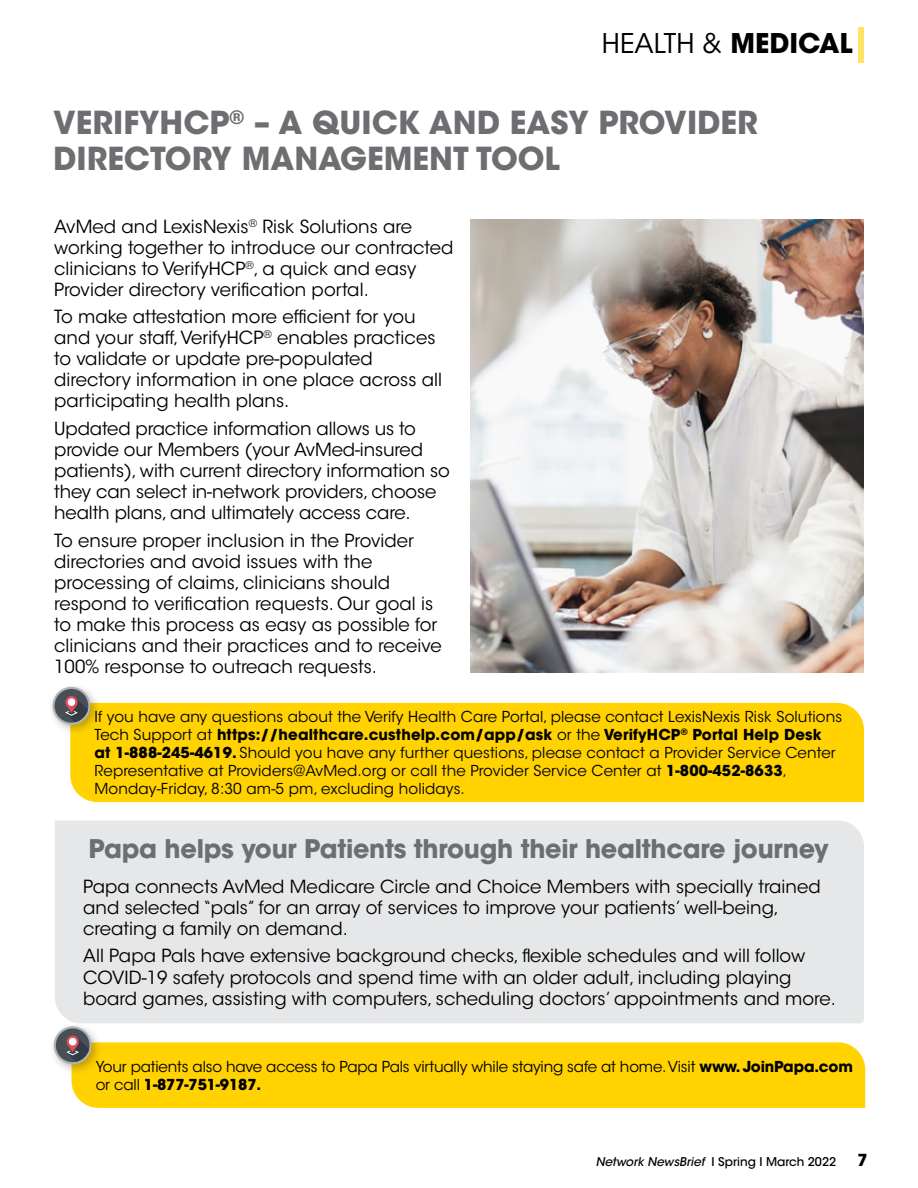
<style>
.page{position:relative;width:918px;height:1188px;background:#fff}
.page>*{position:absolute;margin:0;border:0;box-sizing:border-box;transform-origin:0 0}
.t1{font:700 31.5px/36px "ITC Avant Garde Std";color:#6d6e71}
.t2{font:27px "ITC Avant Garde Std";color:#000}
.t3{font:700 25.5px "ITC Avant Garde Std";letter-spacing:-.01em;color:#6d6e71}
.t4{font:18px/21px "ITC Avant Garde Std";letter-spacing:.005em;color:#000}
.t5{font:700 16.5px "ITC Avant Garde Std";color:#000}
.t6{font:15px/18px "ITC Avant Garde Std";letter-spacing:.01em;color:#000}
.t7{font:15px/18px "ITC Avant Garde Std";letter-spacing:-.01em;color:#000}
.t8{font:500 12px "ITC Avant Garde Std";color:#000}
.s1{font-weight:700}
.s2{font-style:italic}
</style>
<div class="page">
<div style="left:859px;top:27px;width:5px;height:36px;background:#ffe363"></div>
<div style="left:70px;top:703px;width:794px;height:99px;background:#ffd200"></div>
<div style="left:48px;top:682px;width:53px;height:54px;background:#000;opacity:.25"></div>
<div style="left:54px;top:688px;width:35px;height:36px;background:#485057;border-radius:50%"></div>
<div style="left:52px;top:687px;width:38px;height:38px;border:2px solid #b1b4b6;border-radius:50%"></div>
<svg style="left:65px;top:696px;width:23px;height:26px"></svg>
<div style="left:68px;top:698px;width:7px;height:8px;background:#fff;border-radius:50%"></div>
<div style="left:72px;top:1042px;width:793px;height:66px;background:#ffd200"></div>
<div style="left:49px;top:1022px;width:54px;height:53px;background:#000;opacity:.25"></div>
<svg style="left:55px;top:1027px;width:36px;height:36px"></svg>
<div style="left:54px;top:1026px;width:38px;height:38px;border:2px solid #b1b4b6;border-radius:50%"></div>
<svg style="left:66px;top:1036px;width:23px;height:26px"></svg>
<div style="left:69px;top:1038px;width:8px;height:7px;background:#fff;border-radius:50%"></div>
<img style="left:471px;top:219px;width:393px;height:454px">
<div style="left:55px;top:820px;width:809px;height:203px;background:#e6e7e8"></div>
<h2 class="t2" style="left:602px;top:27px;width:252px">HEALTH &amp; <span class="s1">MEDICAL</span></h2>
<h1 class="t1" style="left:53px;top:104px;width:706px">VERIFYHCP<sup>®</sup> – A QUICK AND EASY PROVIDER<br>DIRECTORY MANAGEMENT TOOL</h1>
<p class="t4" style="left:54px;top:216px;width:401px">AvMed and LexisNexis<sup>®</sup> Risk Solutions are working together to introduce our contracted clinicians to VerifyHCP<sup>®</sup>, a quick and easy Provider directory verification portal.</p>
<p class="t4" style="left:54px;top:307px;width:389px">To make attestation more efficient for you and your staff, VerifyHCP<sup>®</sup> enables practices to validate or update pre-populated directory information in one place across all participating health plans.</p>
<p class="t4" style="left:54px;top:418px;width:397px">Updated practice information allows us to provide our Members (your AvMed-insured patients), with current directory information so they can select in-network providers, choose health plans, and ultimately access care.</p>
<p class="t4" style="left:54px;top:530px;width:389px">To ensure proper inclusion in the Provider directories and avoid issues with the processing of claims, clinicians should respond to verification requests. Our goal is to make this process as easy as possible for clinicians and their practices and to receive 100% response to outreach requests.</p>
<p class="t6" style="left:94px;top:708px;width:749px">If you have any questions about the Verify Health Care Portal, please contact LexisNexis Risk Solutions Tech Support at <span class="s1">https://healthcare.custhelp.com/app/ask</span> or the <span class="s1">VerifyHCP</span><sup>®</sup> <span class="s1">Portal Help Desk<br>at 1-888-245-4619.</span> Should you have any further questions, please contact a Provider Service Center Representative at Providers@AvMed.org or call the Provider Service Center at <span class="s1">1-800-452-8633</span>, Monday-Friday, 8:30 am-5 pm, excluding holidays.</p>
<h3 class="t3" style="left:89px;top:832px;width:742px">Papa helps your Patients through their healthcare journey</h3>
<p class="t4" style="left:83px;top:876px;width:739px">Papa connects AvMed Medicare Circle and Choice Members with specially trained and selected “pals” for an array of services to improve your patients’ well-being, creating a family on demand.</p>
<p class="t4" style="left:83px;top:946px;width:754px">All Papa Pals have extensive background checks, flexible schedules and will follow<br>COVID-19 safety protocols and spend time with an older adult, including playing board games, assisting with computers, scheduling doctors’ appointments and more.</p>
<p class="t7" style="left:96px;top:1057px;width:759px">Your patients also have access to Papa Pals virtually while staying safe at home. Visit <span class="s1">www. JoinPapa.com </span>or call <span class="s1">1-877-751-9187.</span></p>
<p class="t8" style="left:596px;top:1154px;width:242px"><span class="s2">Network NewsBrief</span> I S p r i n g I M a rc h 2 0 2 2</p>
<p class="t5" style="left:857px;top:1149px;width:12px">7</p>
</div>
